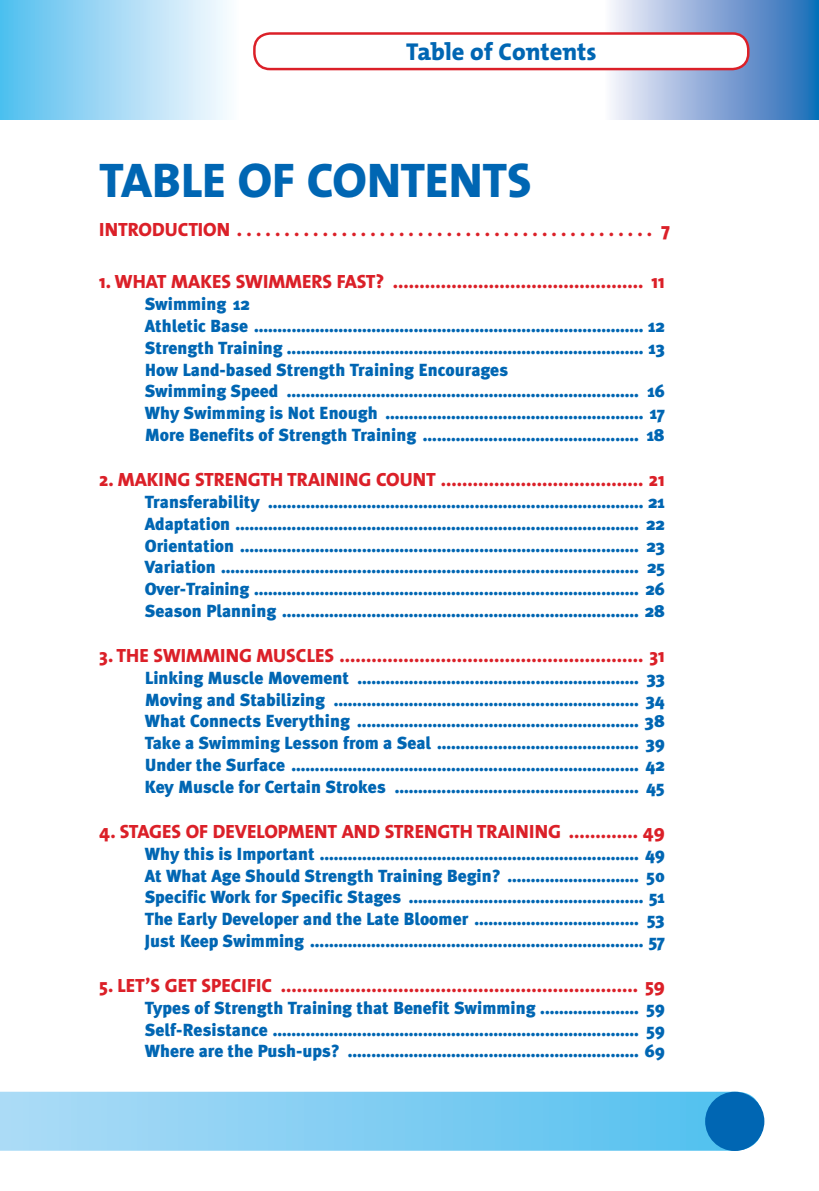
<style>
.page{position:relative;width:819px;height:1191px;background:#fff}
.page>*{position:absolute;margin:0;border:0;box-sizing:border-box;transform-origin:0 0}
.t1{font:800 49px "The Mix";letter-spacing:-.005em;color:#0066b3}
.t2{font:800 24.5px "The Mix";color:#0066b3}
.t3{font:800 19.25px "The Mix";color:#db2028}
.t4{font:900 17.5px/21.9px "Meta Plus";color:#0066b3;text-align:justify}
</style>
<div class="page">
<svg style="left:0;top:1091px;width:762px;height:59px;background:#84cff2"></svg>
<svg style="left:605px;top:0;width:214px;height:119px;background:#81a5d4"></svg>
<div style="left:1px;top:0;width:238px;height:119px;background:linear-gradient(to right,#53beee,#fefcfe)"></div>
<div style="left:705px;top:1091px;width:59px;height:60px;background:#0066b3;border-radius:50%"></div>
<div style="left:254px;top:33px;width:494px;height:36px;background:#fff;border-radius:16px"></div>
<div style="left:253px;top:32px;width:496px;height:38px;border:2px solid #db2028;border-radius:16px"></div>
<h2 class="t2" style="left:406px;top:31px;width:192px">Table of Contents</h2>
<h1 class="t1" style="left:99px;top:139px;width:434px">TABLE OF CONTENTS</h1>
<p class="t3" style="left:99px;top:213px;width:572px">INTRODUCTION . . . . . . . . . . . . . . . . . . . . . . . . . . . . . . . . . . . . . . . . . . . . 7</p>
<p class="t3" style="left:99px;top:265px;width:296px">1. WHAT MAKES SWIMMERS FAST? ................................................</p>
<p class="t3" style="left:651px;top:265px;width:15px">11</p>
<p class="t4" style="left:145px;top:293px;width:521px;text-align:left">Swimming 12<br>Athletic Base ................................................................................... 12<br>Strength Training ............................................................................ 13<br>How Land-based Strength Training Encourages<br>Swimming Speed ............................................................................ 16<br>Why Swimming is Not Enough ........................................................ 17<br>More Benefits of Strength Training ............................................... 18</p>
<p class="t3" style="left:99px;top:463px;width:348px">2. MAKING STRENGTH TRAINING COUNT .......................................</p>
<p class="t3" style="left:649px;top:463px;width:17px">21</p>
<p class="t4" style="left:145px;top:491px;width:521px">Transferability ................................................................................. 21<br>Adaptation ....................................................................................... 22<br>Orientation ...................................................................................... 23<br>Variation .......................................................................................... 25<br>Over-Training .................................................................................. 26<br>Season Planning ............................................................................. 28</p>
<p class="t3" style="left:99px;top:639px;width:246px">3. THE SWIMMING MUSCLES ..........................................................</p>
<p class="t3" style="left:649px;top:639px;width:17px">31</p>
<p class="t4" style="left:145px;top:666px;width:521px">Linking Muscle Movement ............................................................. 33<br>Moving and Stabilizing .................................................................. 34<br>What Connects Everything ............................................................. 38<br>Take a Swimming Lesson from a Seal ............................................ 39<br>Under the Surface ........................................................................... 42<br>Key Muscle for Certain Strokes ..................................................... 45</p>
<p class="t3" style="left:99px;top:815px;width:473px">4. STAGES OF DEVELOPMENT AND STRENGTH TRAINING ..............</p>
<p class="t3" style="left:642px;top:815px;width:23px">49</p>
<p class="t4" style="left:145px;top:842px;width:521px">Why this is Important ..................................................................... 49<br>At What Age Should Strength Training Begin? ............................. 50<br>Specific Work for Specific Stages ................................................... 51<br>The Early Developer and the Late Bloomer .................................... 53<br>Just Keep Swimming ........................................................................ 57</p>
<p class="t3" style="left:99px;top:969px;width:184px">5. LET’S GET SPECIFIC ....................................................................</p>
<p class="t3" style="left:645px;top:969px;width:21px">59</p>
<p class="t4" style="left:145px;top:996px;width:521px">Types of Strength Training that Benefit Swimming ...................... 59<br>Self-Resistance ............................................................................... 59<br>Where are the Push-ups? ............................................................... 69</p>
</div>
